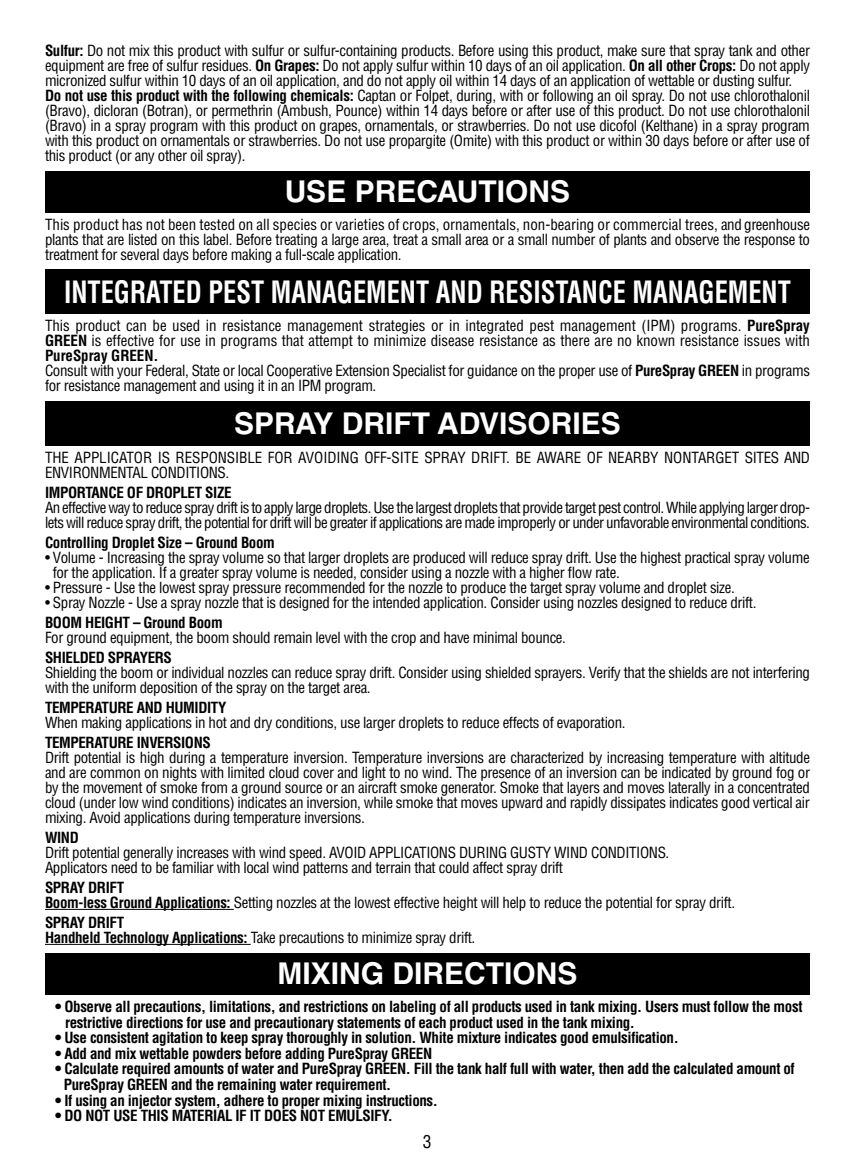
<style>
.page{position:relative;width:855px;height:1170px;background:#fff}
.page>*{position:absolute;margin:0;border:0;box-sizing:border-box;transform-origin:0 0}
.t1{font:700 30px "Helvetica LT Std";color:#fff}
.t2{font:700 condensed 30px "Helvetica LT Std";color:#fff;scale:.88 1}
.t3{font:condensed 17.5px "Helvetica LT Std";color:#000}
.t4{font:condensed 15px/15px "Helvetica LT Std";letter-spacing:-.025em;color:#000}
.t5{font:700 condensed 15px/15.8px "Helvetica LT Std";letter-spacing:-.025em;color:#000}
.t6{font:condensed 15px/15px "Helvetica LT Std";letter-spacing:-.005em;color:#000}
.s1{font-weight:700}
.s2{font-weight:400}
</style>
<div class="page">
<hr style="left:45px;top:909px;width:189px;height:1px;background:#000">
<hr style="left:45px;top:944px;width:206px;height:1px;background:#000">
<div style="left:45px;top:171px;width:765px;height:41px;background:#000"></div>
<div style="left:45px;top:270px;width:765px;height:44px;background:#000"></div>
<div style="left:45px;top:401px;width:765px;height:44px;background:#000"></div>
<div style="left:45px;top:953px;width:765px;height:41px;background:#000"></div>
<p class="t4" style="left:45px;top:43px;width:767px"><span class="s1">Sulfur:</span> Do not mix this product with sulfur or sulfur-containing products. Before using this product, make sure that spray tank and other equipment are free of sulfur residues. <span class="s1">On Grapes:</span> Do not apply sulfur within 10 days of an oil application. <span class="s1">On all other Crops:</span> Do not apply micronized sulfur within 10 days of an oil application, and do not apply oil within 14 days of an application of wettable or dusting sulfur.<br><span class="s1">Do not use this product with the following chemicals:</span> Captan or Folpet, during, with or following an oil spray. Do not use chlorothalonil (Bravo), dicloran (Botran), or permethrin (Ambush, Pounce) within 14 days before or after use of this product. Do not use chlorothalonil (Bravo) in a spray program with this product on grapes, ornamentals, or strawberries. Do not use dicofol (Kelthane) in a spray program with this product on ornamentals or strawberries. Do not use propargite (Omite) with this product or within 30 days before or after use of this product (or any other oil spray).</p>
<h1 class="t1" style="left:285px;top:173px;width:287px">USE PRECAUTIONS</h1>
<p class="t4" style="left:45px;top:217px;width:767px;text-align:justify">This product has not been tested on all species or varieties of crops, ornamentals, non-bearing or commercial trees, and greenhouse plants that are listed on this label. Before treating a large area, treat a small area or a small number of plants and observe the response to treatment for several days before making a full-scale application.</p>
<h1 class="t2" style="left:64px;top:273px;width:828px">INTEGRATED PEST MANAGEMENT AND RESISTANCE MANAGEMENT</h1>
<p class="t6" style="left:45px;top:318px;width:767px">This product can be used in resistance management strategies or in integrated pest management (IPM) programs. <span class="s1">PureSpray GREEN</span> is effective for use in programs that attempt to minimize disease resistance as there are no known resistance issues with <span class="s1">PureSpray GREEN.<br></span>Consult with your Federal, State or local Cooperative Extension Specialist for guidance on the proper use of <span class="s1">PureSpray GREEN</span> in programs for resistance management and using it in an IPM program.</p>
<h1 class="t1" style="left:234px;top:405px;width:388px">SPRAY DRIFT ADVISORIES</h1>
<p class="t6" style="left:45px;top:450px;width:767px">THE APPLICATOR IS RESPONSIBLE FOR AVOIDING OFF-SITE SPRAY DRIFT. BE AWARE OF NEARBY NONTARGET SITES AND<br>ENVIRONMENTAL CONDITIONS.</p>
<p class="t5" style="left:45px;top:484px;width:188px">IMPORTANCE OF DROPLET SIZE</p>
<p class="t4" style="left:45px;top:500px;width:767px">An effective way to reduce spray drift is to apply large droplets. Use the largest droplets that provide target pest control. While applying larger drop&shy;lets will reduce spray drift, the potential for drift will be greater if applications are made improperly or under unfavorable environmental conditions.</p>
<p class="t5" style="left:45px;top:534px;width:231px">Controlling Droplet Size – Ground Boom</p>
<p class="t4" style="left:53px;top:550px;width:759px;text-indent:-8px">• Volume - Increasing the spray volume so that larger droplets are produced will reduce spray drift. Use the highest practical spray volume for the application. If a greater spray volume is needed, consider using a nozzle with a higher flow rate.</p>
<p class="t4" style="left:45px;top:580px;width:691px">• Pressure - Use the lowest spray pressure recommended for the nozzle to produce the target spray volume and droplet size.</p>
<p class="t4" style="left:45px;top:595px;width:713px">• Spray Nozzle - Use a spray nozzle that is designed for the intended application. Consider using nozzles designed to reduce drift.</p>
<p class="t5" style="left:45px;top:614px;width:179px">BOOM HEIGHT – Ground Boom</p>
<p class="t4" style="left:45px;top:630px;width:523px">For ground equipment, the boom should remain level with the crop and have minimal bounce.</p>
<p class="t5" style="left:45px;top:649px;width:128px">SHIELDED SPRAYERS</p>
<p class="t4" style="left:45px;top:665px;width:767px">Shielding the boom or individual nozzles can reduce spray drift. Consider using shielded sprayers. Verify that the shields are not interfering with the uniform deposition of the spray on the target area.</p>
<p class="t5" style="left:45px;top:699px;width:183px">TEMPERATURE AND HUMIDITY</p>
<p class="t4" style="left:45px;top:715px;width:582px">When making applications in hot and dry conditions, use larger droplets to reduce effects of evaporation.</p>
<p class="t5" style="left:45px;top:734px;width:167px">TEMPERATURE INVERSIONS</p>
<p class="t4" style="left:45px;top:750px;width:767px;text-align:justify">Drift potential is high during a temperature inversion. Temperature inversions are characterized by increasing temperature with altitude and are common on nights with limited cloud cover and light to no wind. The presence of an inversion can be indicated by ground fog or by the movement of smoke from a ground source or an aircraft smoke generator. Smoke that layers and moves laterally in a concentrated cloud (under low wind conditions) indicates an inversion, while smoke that moves upward and rapidly dissipates indicates good vertical air mixing. Avoid applications during temperature inversions.</p>
<p class="t5" style="left:45px;top:829px;width:35px">WIND</p>
<p class="t4" style="left:45px;top:845px;width:626px">Drift potential generally increases with wind speed. AVOID APPLICATIONS DURING GUSTY WIND CONDITIONS.<br>Applicators need to be familiar with local wind patterns and terrain that could affect spray drift</p>
<p class="t4" style="left:45px;top:880px;width:692px"><span class="s1">SPRAY DRIFT<br>Boom-less Ground Applications:</span> Setting nozzles at the lowest effective height will help to reduce the potential for spray drift.</p>
<p class="t5" style="left:45px;top:915px;width:432px;line-height:15px">SPRAY DRIFT<br>Handheld Technology Applications: <span class="s2">Take precautions to minimize spray drift.</span></p>
<h1 class="t1" style="left:277px;top:956px;width:302px">MIXING DIRECTIONS</h1>
<p class="t5" style="left:65px;top:998px;width:739px;text-indent:-10px">• Observe all precautions, limitations, and restrictions on labeling of all products used in tank mixing. Users must follow the most restrictive directions for use and precautionary statements of each product used in the tank mixing.</p>
<p class="t5" style="left:55px;top:1030px;width:625px">• Use consistent agitation to keep spray thoroughly in solution. White mixture indicates good emulsification.</p>
<p class="t5" style="left:55px;top:1045px;width:379px">• Add and mix wettable powders before adding PureSpray GREEN</p>
<p class="t5" style="left:64px;top:1061px;width:733px;text-indent:-9px">• Calculate required amounts of water and PureSpray GREEN. Fill the tank half full with water, then add the calculated amount of<br>PureSpray GREEN and the remaining water requirement.</p>
<p class="t5" style="left:55px;top:1092px;width:384px">• If using an injector system, adhere to proper mixing instructions.</p>
<p class="t5" style="left:55px;top:1108px;width:339px">• DO NOT USE THIS MATERIAL IF IT DOES NOT EMULSIFY.</p>
<p class="t3" style="left:423px;top:1130px;width:10px">3</p>
</div>
